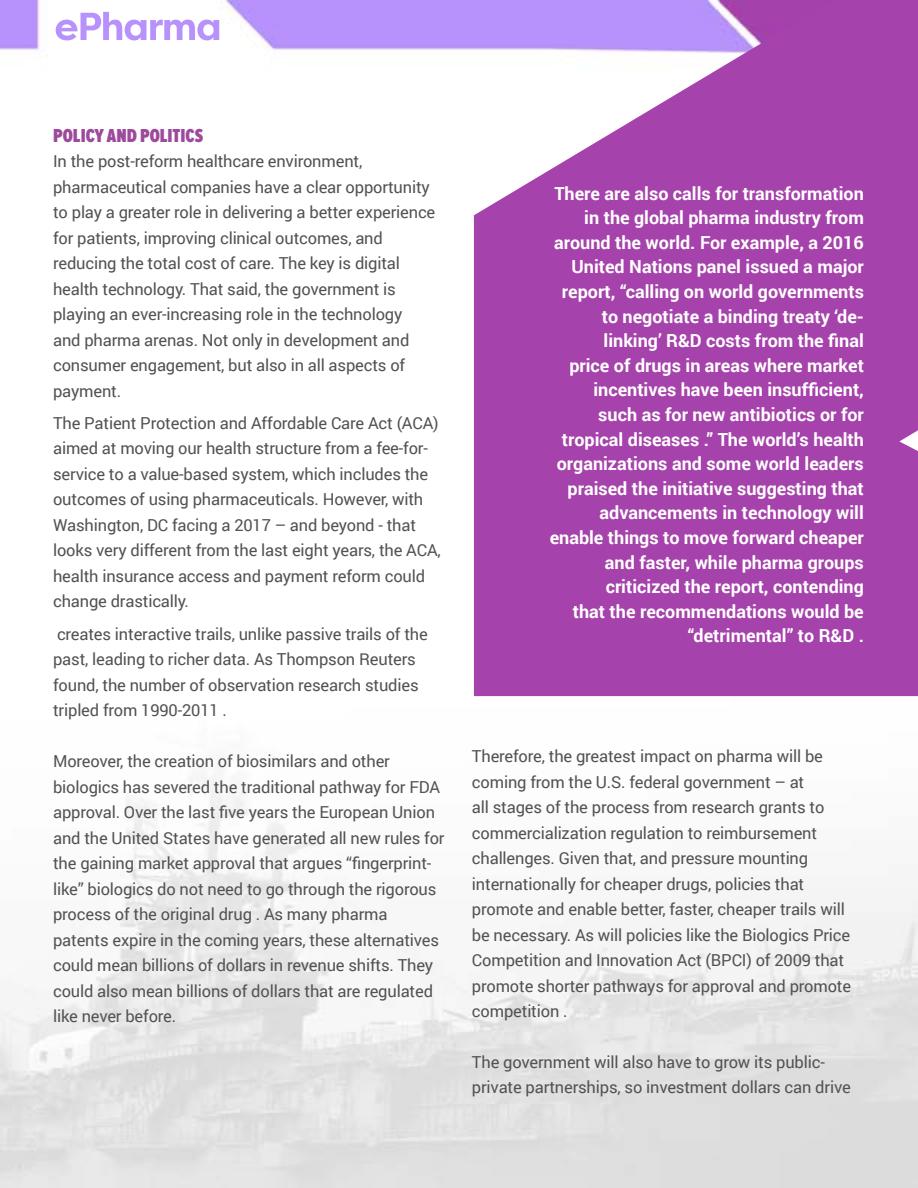
<style>
.page{position:relative;width:918px;height:1188px;background:#fff}
.page>*{position:absolute;margin:0;border:0;box-sizing:border-box;transform-origin:0 0}
.t1{font:900 19.5px "Proxima Nova Ex Cn";color:#9e4a9c}
.t2{font:700 18px/24.6px "Roboto";color:#fff;text-align:right}
.t3{font:16.5px/25.5px "Roboto";letter-spacing:-.01em;color:#515254}
</style>
<div class="page">
<svg style="left:56px;top:12px;width:163px;height:28px"></svg>
<svg style="left:474px;top:0;width:444px;height:696px;background:#ad53b4"></svg>
<p class="t1" style="left:53px;top:124px;width:152px">POLICY AND POLITICS</p>
<p class="t3" style="left:53px;top:148px;width:384px">In the post-reform healthcare environment, pharmaceutical companies have a clear opportunity to play a greater role in delivering a better experience for patients, improving clinical outcomes, and reducing the total cost of care. The key is digital health technology. That said, the government is playing an ever-increasing role in the technology<br>and pharma arenas. Not only in development and consumer engagement, but also in all aspects of payment.</p>
<p class="t3" style="left:53px;top:410px;width:389px">The Patient Protection and Affordable Care Act (ACA) aimed at moving our health structure from a fee-for&shy;service to a value-based system, which includes the outcomes of using pharmaceuticals. However, with Washington, DC facing a 2017 – and beyond - that looks very different from the last eight years, the ACA, health insurance access and payment reform could change drastically.</p>
<p class="t3" style="left:53px;top:620px;width:376px">creates interactive trails, unlike passive trails of the past, leading to richer data. As Thompson Reuters found, the number of observation research studies tripled from 1990-2011 .</p>
<p class="t3" style="left:53px;top:748px;width:393px">Moreover, the creation of biosimilars and other biologics has severed the traditional pathway for FDA approval. Over the last five years the European Union and the United States have generated all new rules for the gaining market approval that argues “fingerprint&shy;like” biologics do not need to go through the rigorous process of the original drug . As many pharma patents expire in the coming years, these alternatives could mean billions of dollars in revenue shifts. They could also mean billions of dollars that are regulated like never before.</p>
<p class="t2" style="left:550px;top:180px;width:316px">There are also calls for transformation in the global pharma industry from around the world. For example, a 2016<br>United Nations panel issued a major report, “calling on world governments to negotiate a binding treaty ‘de&shy;linking’ R&amp;D costs from the final<br>price of drugs in areas where market incentives have been insufficient,<br>such as for new antibiotics or for tropical diseases .” The world’s health organizations and some world leaders praised the initiative suggesting that advancements in technology will enable things to move forward cheaper and faster, while pharma groups criticized the report, contending<br>that the recommendations would be “detrimental” to R&amp;D .</p>
<p class="t3" style="left:472px;top:743px;width:381px">Therefore, the greatest impact on pharma will be coming from the U.S. federal government – at<br>all stages of the process from research grants to commercialization regulation to reimbursement challenges. Given that, and pressure mounting internationally for cheaper drugs, policies that promote and enable better, faster, cheaper trails will be necessary. As will policies like the Biologics Price Competition and Innovation Act (BPCI) of 2009 that promote shorter pathways for approval and promote competition .</p>
<p class="t3" style="left:472px;top:1049px;width:380px">The government will also have to grow its public&shy;private partnerships, so investment dollars can drive</p>
</div>
